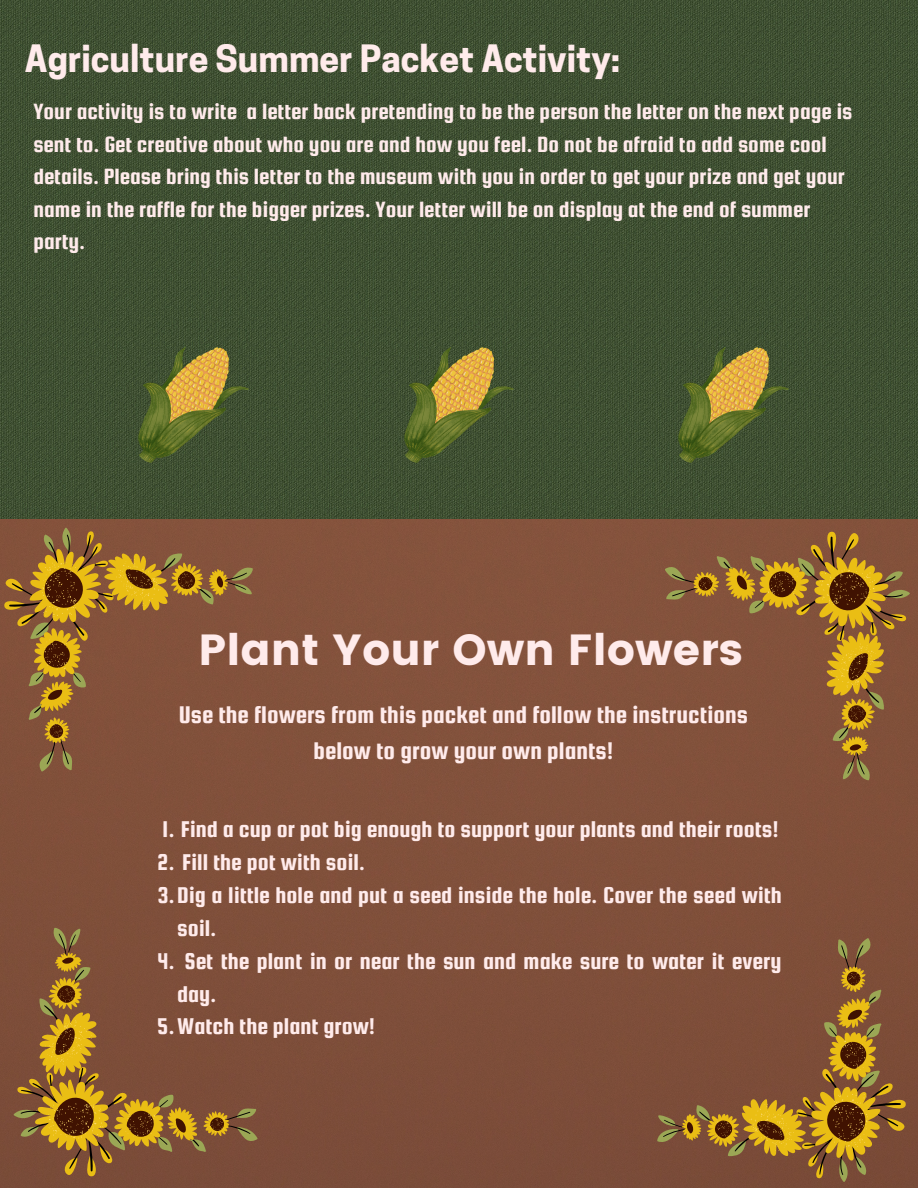
<style>
.page{position:relative;width:918px;height:1188px;background:#fff}
.page>*{position:absolute;margin:0;border:0;box-sizing:border-box;transform-origin:0 0}
.t1{font:43.5px "Poppins";color:#ffebeb}
.t2{font:700 35.4px "Cooper Hewitt";color:#ffebeb}
.t3{font:25.8px/36px "Squada One";color:#ffebeb;text-align:center}
.t4{font:24.45px/33px "Squada One";color:#ffebeb}
.t5{font:23.7px/32.7px "Squada One";color:#ffebeb}
</style>
<div class="page">
<div style="left:0;top:519px;width:918px;height:669px;background:#80503b"></div>
<img style="left:0;top:0;width:918px;height:519px">
<img style="left:679px;top:347px;width:109px;height:115px">
<div style="left:28px;top:527px;width:225px;height:245px;background:#83513b"></div>
<div style="left:9px;top:534px;width:238px;height:231px;background:#82513b"></div>
<svg style="left:0;top:530px;width:228px;height:213px;background:#8e5f32"></svg>
<div style="left:657px;top:938px;width:225px;height:244px;background:#7e4e39"></div>
<div style="left:663px;top:945px;width:238px;height:230px;background:#7e4e39"></div>
<svg style="left:682px;top:967px;width:228px;height:213px;background:#895c30"></svg>
<div style="left:13px;top:928px;width:245px;height:224px;background:#7e4e3a"></div>
<div style="left:20px;top:933px;width:231px;height:239px;background:#7e4e3a"></div>
<svg style="left:16px;top:952px;width:213px;height:228px;background:#895c31"></svg>
<div style="left:665px;top:556px;width:245px;height:224px;background:#82513b"></div>
<div style="left:672px;top:536px;width:231px;height:239px;background:#82513b"></div>
<svg style="left:693px;top:528px;width:214px;height:228px;background:#8e5f32"></svg>
<img style="left:405px;top:347px;width:109px;height:115px">
<img style="left:139px;top:347px;width:109px;height:115px">
<p class="t2" style="left:25px;top:45px;width:597px">Agriculture Summer Packet Activity:</p>
<p class="t5" style="left:33px;top:95px;width:821px">Your activity is to write a letter back pretending to be the person the letter on the next page is sent to. Get creative about who you are and how you feel. Do not be afraid to add some cool details. Please bring this letter to the museum with you in order to get your prize and get your name in the raffle for the bigger prizes. Your letter will be on display at the end of summer party.</p>
<p class="t1" style="left:199px;top:625px;width:546px">Plant Your Own Flowers</p>
<p class="t3" style="left:179px;top:696px;width:571px">Use the flowers from this packet and follow the instructions below to grow your own plants!</p>
<p class="t4" style="left:162px;top:812px;width:618px">1. Find a cup or pot big enough to support your plants and their roots!</p>
<p class="t4" style="left:157px;top:845px;width:209px">2. Fill the pot with soil.</p>
<p class="t4" style="left:177px;top:878px;width:606px;text-indent:-20px">3.Dig a little hole and put a seed inside the hole. Cover the seed with soil.</p>
<p class="t4" style="left:177px;top:944px;width:606px;text-indent:-20px">4. Set the plant in or near the sun and make sure to water it every day.</p>
<p class="t4" style="left:157px;top:1010px;width:219px">5.Watch the plant grow!</p>
</div>
